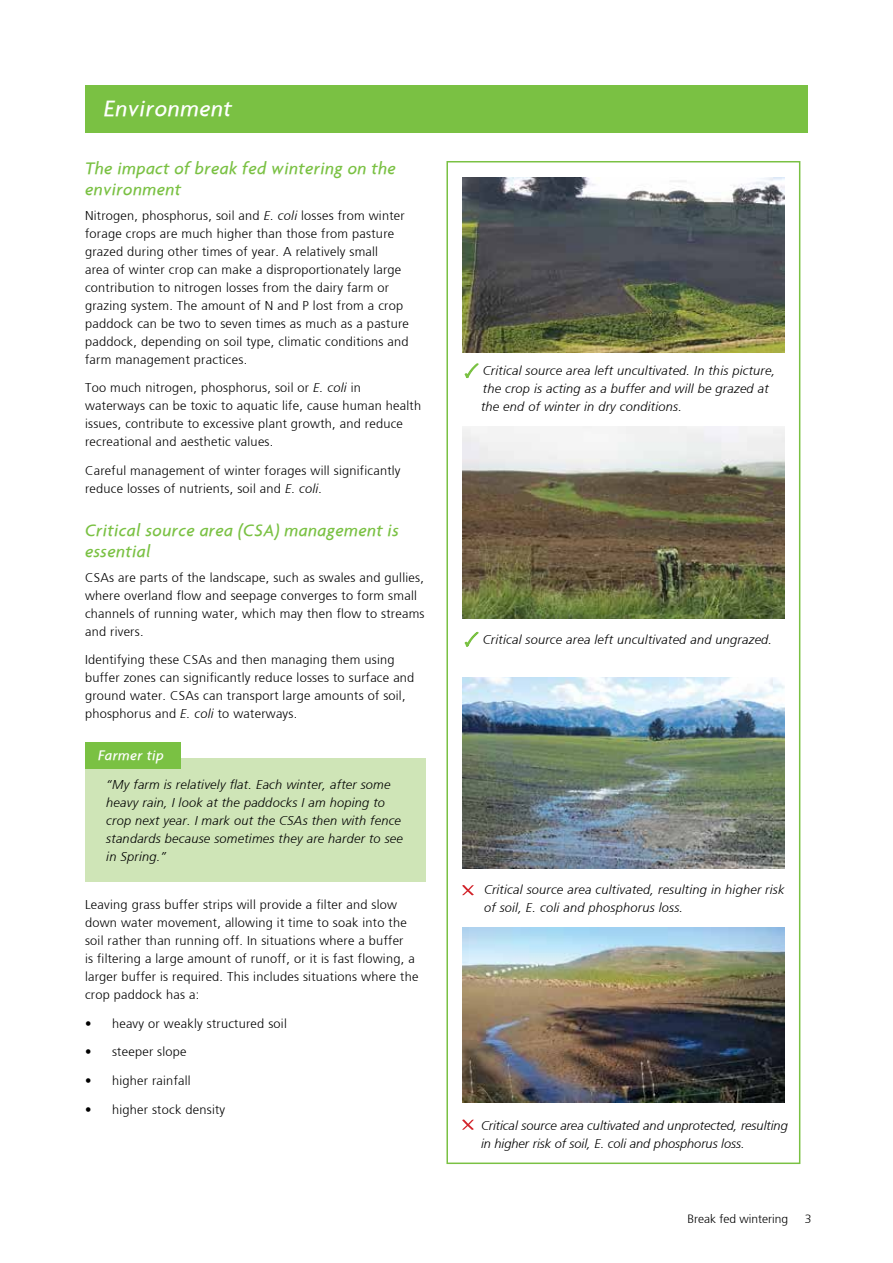
<style>
.page{position:relative;width:893px;height:1263px;background:#fff}
.page>*{position:absolute;margin:0;border:0;box-sizing:border-box;transform-origin:0 0}
.t1{font:italic 500 24px "Agenda";letter-spacing:.02em;color:#fff}
.t2{font:italic 500 18px/21.6px "Agenda";letter-spacing:.02em;color:#7ac143}
.t3{font:italic 500 15px "Agenda";letter-spacing:.02em;color:#fff}
.t4{font:300 12.75px/18px "Frutiger";letter-spacing:.02em;color:#000}
.t5{font:italic 300 12.75px/18px "Frutiger";letter-spacing:.02em;color:#000}
.t6{font:italic 300 12.75px/18px "Frutiger";color:#000}
.t7{font:300 12px "Frutiger";color:#000}
.s1{font-style:italic}
</style>
<div class="page">
<div style="left:85px;top:85px;width:723px;height:47px;background:#7ac143"></div>
<div style="left:446px;top:161px;width:354px;height:1003px;border:2px solid #7ac143"></div>
<img style="left:462px;top:177px;width:322px;height:175px">
<svg style="left:464px;top:363px;width:15px;height:16px"></svg>
<svg style="left:464px;top:631px;width:15px;height:16px"></svg>
<img style="left:462px;top:427px;width:322px;height:191px">
<img style="left:462px;top:677px;width:322px;height:191px">
<img style="left:462px;top:928px;width:322px;height:175px">
<div style="left:85px;top:758px;width:340px;height:124px;background:#cfe5b7"></div>
<div style="left:85px;top:743px;width:96px;height:26px;background:#7ac143"></div>
<svg style="left:462px;top:885px;width:12px;height:11px"></svg>
<svg style="left:462px;top:1119px;width:12px;height:11px"></svg>
<h1 class="t1" style="left:104px;top:94px;width:130px">Environment</h1>
<h2 class="t2" style="left:85px;top:157px;width:312px">The impact of break fed wintering on the environment</h2>
<p class="t4" style="left:85px;top:206px;width:325px">Nitrogen, phosphorus, soil and <span class="s1">E. coli</span> losses from winter forage crops are much higher than those from pasture grazed during other times of year. A relatively small<br>area of winter crop can make a disproportionately large contribution to nitrogen losses from the dairy farm or grazing system. The amount of N and P lost from a crop paddock can be two to seven times as much as a pasture paddock, depending on soil type, climatic conditions and farm management practices.</p>
<p class="t4" style="left:85px;top:379px;width:338px">Too much nitrogen, phosphorus, soil or <span class="s1">E. coli</span> in waterways can be toxic to aquatic life, cause human health issues, contribute to excessive plant growth, and reduce recreational and aesthetic values.</p>
<p class="t4" style="left:85px;top:462px;width:317px">Careful management of winter forages will significantly reduce losses of nutrients, soil and <span class="s1">E. coli.</span></p>
<h2 class="t2" style="left:85px;top:519px;width:315px">Critical source area (CSA) management is essential</h2>
<p class="t4" style="left:85px;top:568px;width:341px">CSAs are parts of the landscape, such as swales and gullies, where overland flow and seepage converges to form small channels of running water, which may then flow to streams and rivers.</p>
<p class="t4" style="left:85px;top:651px;width:331px">Identifying these CSAs and then managing them using buffer zones can significantly reduce losses to surface and ground water. CSAs can transport large amounts of soil, phosphorus and <span class="s1">E. coli</span> to waterways.</p>
<p class="t3" style="left:98px;top:746px;width:67px">Farmer tip</p>
<p class="t5" style="left:106px;top:775px;width:298px">“My farm is relatively flat. Each winter, after some heavy rain, I look at the paddocks I am hoping to crop next year. I mark out the CSAs then with fence standards because sometimes they are harder to see in Spring.”</p>
<p class="t4" style="left:85px;top:896px;width:335px">Leaving grass buffer strips will provide a filter and slow down water movement, allowing it time to soak into the soil rather than running off. In situations where a buffer<br>is filtering a large amount of runoff, or it is fast flowing, a larger buffer is required. This includes situations where the crop paddock has a:</p>
<p class="t4" style="left:85px;top:1014px;width:203px">• heavy or weakly structured soil</p>
<p class="t4" style="left:85px;top:1043px;width:103px">• steeper slope</p>
<p class="t4" style="left:85px;top:1072px;width:107px">• higher rainfall</p>
<p class="t4" style="left:85px;top:1100px;width:142px">• higher stock density</p>
<p class="t5" style="left:481px;top:362px;width:296px">Critical source area left uncultivated. In this picture, the crop is acting as a buffer and will be grazed at the end of winter in dry conditions.</p>
<p class="t5" style="left:483px;top:630px;width:291px">Critical source area left uncultivated and ungrazed.</p>
<p class="t5" style="left:484px;top:881px;width:302px">Critical source area cultivated, resulting in higher risk of soil, E. coli and phosphorus loss.</p>
<p class="t6" style="left:481px;top:1116px;width:308px">Critical source area cultivated and unprotected, resulting in higher risk of soil, E. coli and phosphorus loss.</p>
<p class="t7" style="left:687px;top:1212px;width:102px">Break fed wintering</p>
<p class="t7" style="left:805px;top:1212px;width:8px">3</p>
</div>
